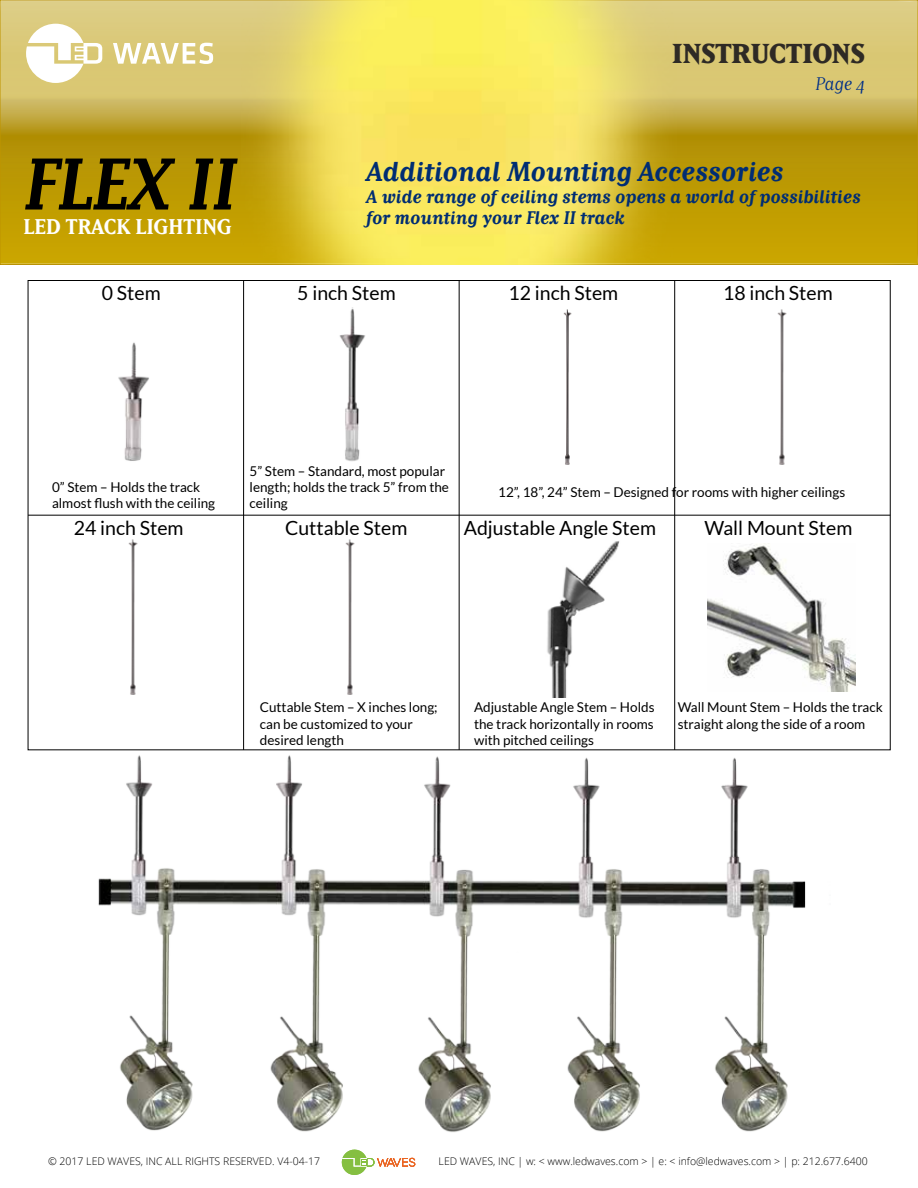
<style>
.page{position:relative;width:918px;height:1188px;background:#fff}
.page>*{position:absolute;margin:0;border:0;box-sizing:border-box;transform-origin:0 0}
.t1{font:italic 700 72px "Matrix IIOT";color:#000}
.t2{font:italic 700 27px "Matrix IIOT";color:#002d73}
.t3{font:800 27px "Matrix IIOT";color:#2e2a25}
.t4{font:700 21px "Matrix IIOT";color:#fff}
.t5{font:19.5px "Lato";color:#000}
.t6{font:italic 700 18px "Matrix IIOT";color:#002d73}
.t7{font:italic 18px "Matrix IIOT";color:#002f87}
.t8{font:13.5px/16.2px "Lato";color:#000}
.t9{font:300 10.5px "Open Sans";color:#000}
</style>
<div class="page">
<svg style="left:0;top:0;width:918px;height:265px;background:#c8ac33"></svg>
<img style="left:242px;top:0;width:434px;height:265px">
<svg style="left:342px;top:1150px;width:73px;height:25px"></svg>
<img style="left:86px;top:736px;width:745px;height:396px">
<img style="left:708px;top:543px;width:148px;height:148px">
<img style="left:547px;top:541px;width:73px;height:157px">
<img style="left:339px;top:307px;width:26px;height:154px">
<img style="left:118px;top:342px;width:31px;height:119px">
<img style="left:129px;top:540px;width:8px;height:155px">
<img style="left:346px;top:540px;width:8px;height:155px">
<img style="left:563px;top:310px;width:9px;height:155px">
<img style="left:778px;top:310px;width:8px;height:155px">
<svg style="left:113px;top:43px;width:100px;height:21px"></svg>
<svg style="left:26px;top:24px;width:76px;height:59px"></svg>
<hr style="left:28px;top:515px;width:862px;height:1px;background:#000">
<hr style="left:674px;top:280px;width:1px;height:470px;background:#000">
<hr style="left:459px;top:280px;width:1px;height:470px;background:#000">
<hr style="left:243px;top:280px;width:1px;height:470px;background:#000">
<h2 class="t3" style="left:672px;top:37px;width:194px">INSTRUCTIONS</h2>
<h1 class="t1" style="left:24px;top:140px;width:214px">FLEX II</h1>
<h3 class="t4" style="left:24px;top:213px;width:210px">LED TRACK LIGHTING</h3>
<h3 class="t5" style="left:102px;top:282px;width:60px">0 Stem</h3>
<h3 class="t7" style="left:815px;top:73px;width:51px">Page 4</h3>
<h2 class="t2" style="left:366px;top:155px;width:418px">Additional Mounting Accessories</h2>
<h3 class="t6" style="left:366px;top:185px;width:496px">A wide range of ceiling stems opens a world of possibilities</h3>
<h3 class="t6" style="left:366px;top:207px;width:260px">for mounting your Flex II track</h3>
<h3 class="t5" style="left:297px;top:282px;width:100px">5 inch Stem</h3>
<h3 class="t5" style="left:508px;top:282px;width:111px">12 inch Stem</h3>
<h3 class="t5" style="left:723px;top:282px;width:111px">18 inch Stem</h3>
<p class="t8" style="left:52px;top:479px;width:165px">0” Stem – Holds the track almost flush with the ceiling</p>
<p class="t8" style="left:250px;top:463px;width:201px">5” Stem – Standard, most popular length; holds the track 5” from the ceiling</p>
<p class="t8" style="left:498px;top:484px;width:348px">12”, 18”, 24” Stem – Designed for rooms with higher ceilings</p>
<h3 class="t5" style="left:74px;top:517px;width:111px">24 inch Stem</h3>
<h3 class="t5" style="left:285px;top:517px;width:124px">Cuttable Stem</h3>
<h3 class="t5" style="left:464px;top:517px;width:194px">Adjustable Angle Stem</h3>
<h3 class="t5" style="left:704px;top:517px;width:149px">Wall Mount Stem</h3>
<p class="t8" style="left:260px;top:699px;width:179px">Cuttable Stem – X inches long; can be customized to your desired length</p>
<p class="t8" style="left:474px;top:699px;width:182px;text-align:justify">Adjustable Angle Stem – Holds the track horizontally in rooms with pitched ceilings</p>
<p class="t8" style="left:678px;top:699px;width:207px">Wall Mount Stem – Holds the track straight along the side of a room</p>
<p class="t9" style="left:48px;top:1154px;width:274px">© 2017 LED WAVES, INC ALL RIGHTS RESERVED. V4-04-17</p>
<p class="t9" style="left:439px;top:1154px;width:431px">LED WAVES, INC | w: &lt; www.ledwaves.com &gt; | e: &lt; info@ledwaves.com &gt; | p: 212.677.6400</p>
</div>
